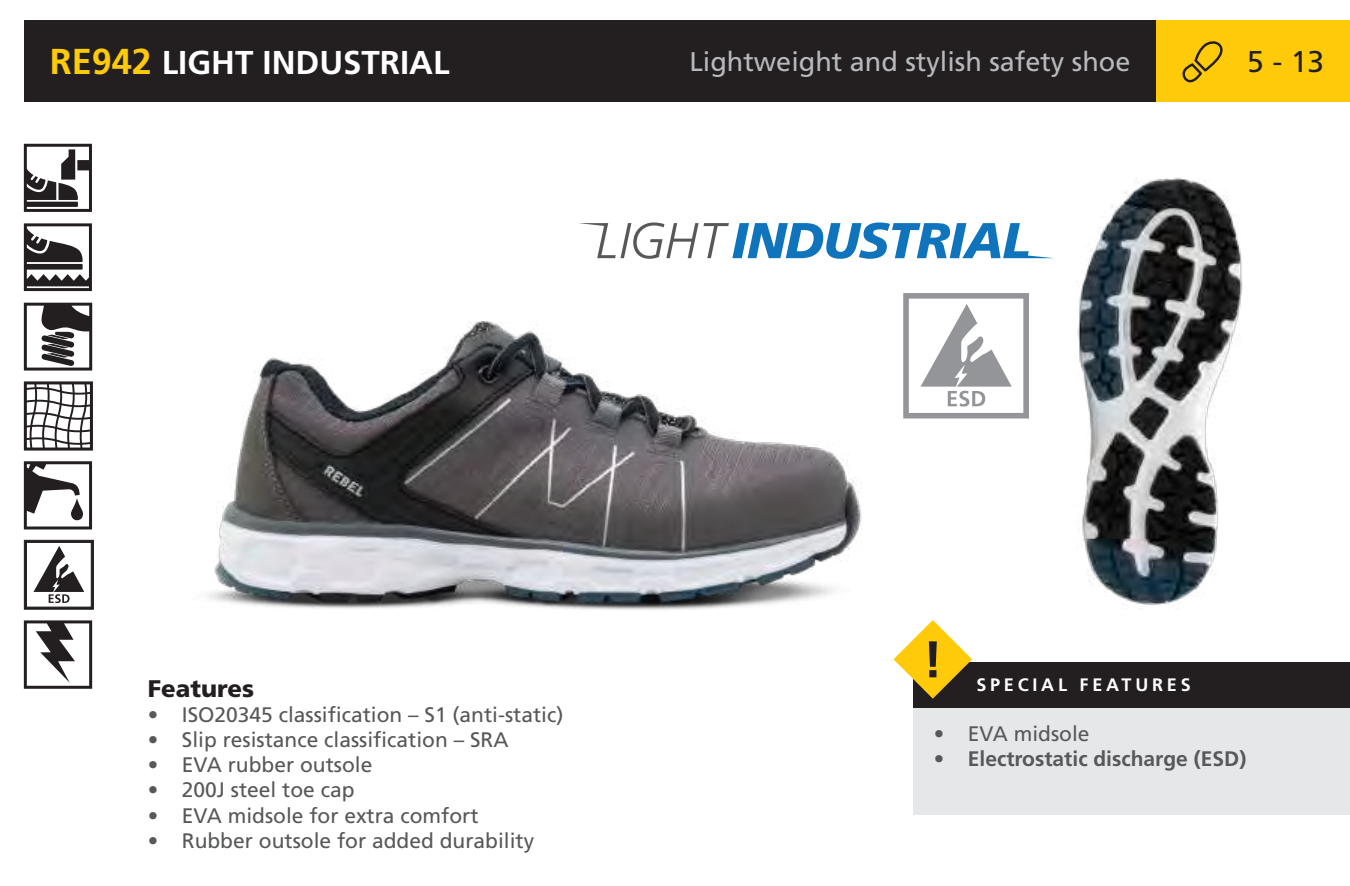
<style>
.page{position:relative;width:1350px;height:886px;background:#fff}
.page>*{position:absolute;margin:0;border:0;box-sizing:border-box;transform-origin:0 0}
.t1{font:700 33px "Frutiger LT Std";color:#fff}
.t2{font:30px "Frutiger LT Std";color:#231f20}
.t3{font:27px "Frutiger LT Std";color:#b8b9bc}
.t4{font:900 24px "Frutiger LT Std";color:#231f20}
.t5{font:21px "Frutiger LT Std";color:#57585a}
.t6{font:700 21px "Frutiger LT Std";color:#57585a}
.t7{font:700 18px "Frutiger LT Std";letter-spacing:.21em;color:#fff}
.s1{font-size:36px;color:#feca0a}
</style>
<div class="page">
<img style="left:207px;top:321px;width:655px;height:289px">
<svg style="left:24px;top:144px;width:68px;height:68px"></svg>
<svg style="left:24px;top:302px;width:68px;height:68px"></svg>
<svg style="left:24px;top:223px;width:68px;height:68px"></svg>
<svg style="left:24px;top:461px;width:68px;height:68px"></svg>
<svg style="left:24px;top:620px;width:68px;height:68px"></svg>
<div style="left:24px;top:20px;width:1132px;height:81px;background:#231f20"></div>
<div style="left:1156px;top:20px;width:194px;height:81px;background:#feca0a"></div>
<svg style="left:1182px;top:41px;width:41px;height:42px"></svg>
<svg style="left:24px;top:381px;width:69px;height:69px"></svg>
<div style="left:913px;top:661px;width:437px;height:153px;background:#e6e7e9"></div>
<div style="left:913px;top:661px;width:437px;height:46px;background:#231f20"></div>
<svg style="left:894px;top:620px;width:78px;height:78px"></svg>
<svg style="left:579px;top:222px;width:433px;height:37px"></svg>
<img style="left:1012px;top:177px;width:230px;height:432px">
<svg style="left:23px;top:539px;width:71px;height:71px"></svg>
<svg style="left:903px;top:292px;width:127px;height:127px"></svg>
<h1 class="t1" style="left:50px;top:43px;width:401px"><span class="s1">RE942</span> LIGHT INDUSTRIAL</h1>
<p class="t3" style="left:689px;top:46px;width:443px">Lightweight and stylish safety shoe</p>
<h2 class="t2" style="left:1247px;top:44px;width:78px">5 - 13</h2>
<p class="t4" style="left:148px;top:673px;width:108px">Features</p>
<p class="t5" style="left:148px;top:702px;width:417px">• ISO20345 classification – S1 (anti-static)</p>
<p class="t5" style="left:148px;top:727px;width:362px">• Slip resistance classification – SRA</p>
<p class="t5" style="left:148px;top:752px;width:226px">• EVA rubber outsole</p>
<p class="t5" style="left:148px;top:777px;width:208px">• 200J steel toe cap</p>
<p class="t5" style="left:148px;top:803px;width:332px">• EVA midsole for extra comfort</p>
<p class="t5" style="left:148px;top:828px;width:388px">• Rubber outsole for added durability</p>
<p class="t7" style="left:976px;top:674px;width:216px">SPECIAL FEATURES</p>
<p class="t5" style="left:934px;top:721px;width:157px">• EVA midsole</p>
<p class="t6" style="left:934px;top:746px;width:314px">• Electrostatic discharge (ESD)</p>
</div>
